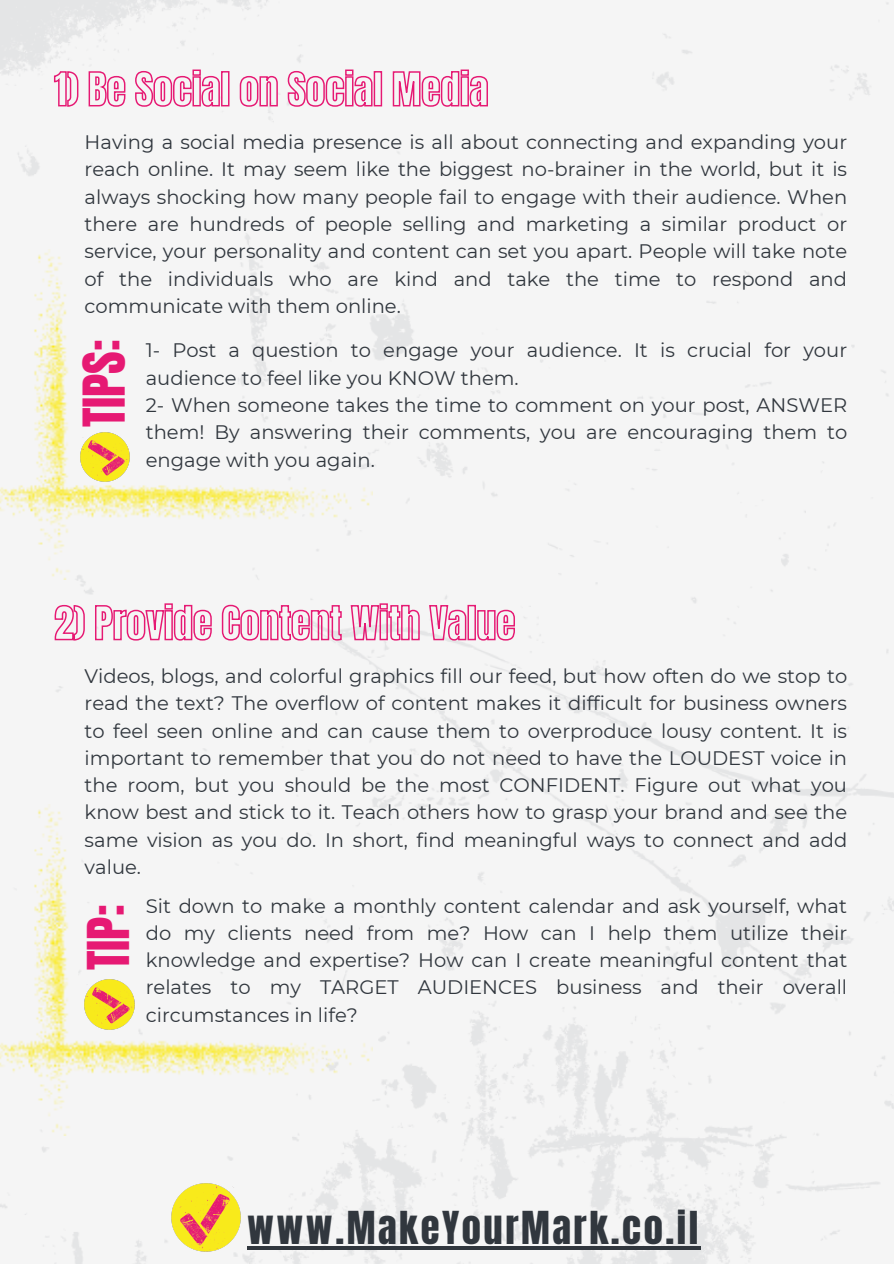
<style>
.page{position:relative;width:894px;height:1264px;background:#fff}
.page>*{position:absolute;margin:0;border:0;box-sizing:border-box;transform-origin:0 0}
.t1{font:49.05px "Anton";color:#e61973}
.t2{font:38.55px "Anton";letter-spacing:.065em;color:#31373e}
.t3{font:19.5px/27.3px "Montserrat";color:#31373e;text-align:justify}
</style>
<div class="page">
<div style="left:0;top:0;width:893px;height:1263px;background:#f5f5f5"></div>
<img style="left:172px;top:1182px;width:68px;height:69px">
<hr style="left:247px;top:1246px;width:453px;height:3px;background:#31373e">
<img style="left:0;top:250px;width:372px;height:330px">
<img style="left:80px;top:472px;width:50px;height:10px">
<svg style="left:53px;top:63px;width:435px;height:409px"></svg>
<img style="left:0;top:805px;width:372px;height:329px">
<img style="left:85px;top:979px;width:49px;height:50px">
<svg style="left:54px;top:602px;width:461px;height:54px"></svg>
<p class="t3" style="left:85px;top:128px;width:763px">Having a social media presence is all about connecting and expanding your reach online. It may seem like the biggest no-brainer in the world, but it is always shocking how many people fail to engage with their audience. When there are hundreds of people selling and marketing a similar product or service, your personality and content can set you apart. People will take note of the individuals who are kind and take the time to respond and communicate with them online.</p>
<p class="t3" style="left:146px;top:337px;width:702px;text-align:left">1- Post a question to engage your audience. It is crucial for your audience to feel like you KNOW them.<br>2- When someone takes the time to comment on your post, ANSWER them! By answering their comments, you are encouraging them to engage with you again.</p>
<h1 class="t1" style="left:69px;top:427px;width:90px;rotate:-90deg">TIPS:</h1>
<p class="t3" style="left:85px;top:662px;width:763px">Videos, blogs, and colorful graphics fill our feed, but how often do we stop to read the text? The overflow of content makes it difficult for business owners to feel seen online and can cause them to overproduce lousy content. It is important to remember that you do not need to have the LOUDEST voice in the room, but you should be the most CONFIDENT. Figure out what you know best and stick to it. Teach others how to grasp your brand and see the same vision as you do. In short, find meaningful ways to connect and add value.</p>
<p class="t3" style="left:146px;top:891px;width:702px">Sit down to make a monthly content calendar and ask yourself, what do my clients need from me? How can I help them utilize their knowledge and expertise? How can I create meaningful content that relates to my TARGET AUDIENCES business and their overall circumstances in life?</p>
<h1 class="t1" style="left:73px;top:970px;width:67px;rotate:-90deg">TIP:</h1>
<h2 class="t2" style="left:247px;top:1200px;width:452px">www.MakeYourMark.co.il</h2>
</div>
